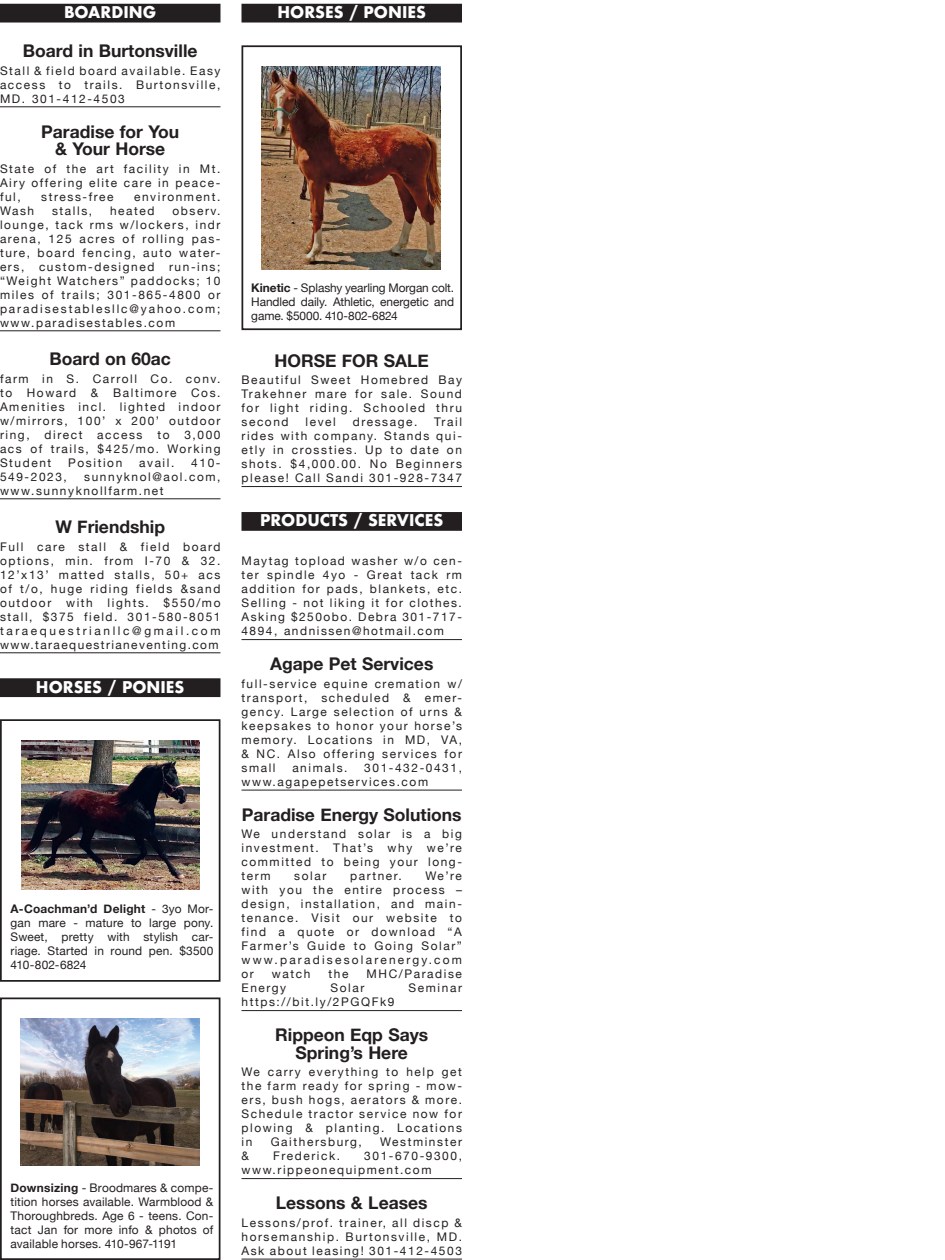
<style>
.page{position:relative;width:945px;height:1260px;background:#fff}
.page>*{position:absolute;margin:0;border:0;box-sizing:border-box;transform-origin:0 0}
.t1{font:700 17.5px/17.5px "Helvetica Neue";color:#231f20;text-align:center}
.t2{font:700 15.75px "Futura";color:#fff}
.t3{font:11.9px/14px "Helvetica Neue";letter-spacing:.135em;color:#231f20;text-align:justify}
.s1{font-weight:700}
</style>
<div class="page">
<div style="left:0;top:4px;width:220px;height:19px;background:#231f20"></div>
<hr style="left:0;top:106px;width:220px;height:1px;background:#231f20">
<hr style="left:0;top:330px;width:220px;height:1px;background:#231f20">
<hr style="left:0;top:498px;width:220px;height:1px;background:#231f20">
<hr style="left:0;top:652px;width:220px;height:1px;background:#231f20">
<div style="left:0;top:678px;width:220px;height:19px;background:#231f20"></div>
<div style="left:241px;top:4px;width:221px;height:19px;background:#231f20"></div>
<hr style="left:241px;top:486px;width:221px;height:1px;background:#231f20">
<div style="left:241px;top:512px;width:221px;height:19px;background:#231f20"></div>
<hr style="left:241px;top:639px;width:221px;height:1px;background:#231f20">
<hr style="left:241px;top:790px;width:221px;height:1px;background:#231f20">
<hr style="left:241px;top:1010px;width:221px;height:1px;background:#231f20">
<hr style="left:241px;top:1178px;width:221px;height:1px;background:#231f20">
<hr style="left:241px;top:1259px;width:221px;height:1px;background:#231f20">
<div style="left:0;top:719px;width:220px;height:263px;border:2px solid #231f20"></div>
<img style="left:21px;top:740px;width:178px;height:149px">
<div style="left:242px;top:45px;width:220px;height:285px;border:2px solid #231f20"></div>
<img style="left:262px;top:66px;width:179px;height:204px">
<div style="left:0;top:998px;width:220px;height:262px;border:2px solid #231f20"></div>
<img style="left:21px;top:1018px;width:179px;height:148px">
<h2 class="t2" style="left:64px;top:1px;width:94px">BOARDING</h2>
<h1 class="t1" style="left:23px;top:43px;width:176px">Board in Burtonsville</h1>
<p class="t3" style="left:0;top:64px;width:222px">Stall &amp; field board available. Easy access to trails. Burtonsville, MD. 301-412-4503</p>
<h1 class="t1" style="left:41px;top:123px;width:140px">Paradise for You &amp; Your Horse</h1>
<p class="t3" style="left:0;top:162px;width:222px">State of the art facility in Mt.<br>Airy offering elite care in peace&shy;ful,</p>
<p class="t3" style="left:41px;top:190px;width:74px">stress-free</p>
<p class="t3" style="left:134px;top:190px;width:88px">environment.</p>
<p class="t3" style="left:0;top:204px;width:222px;text-indent:172px">observ. lounge, tack rms w/lockers, indr arena, 125 acres of rolling pas&shy;ture, board fencing, auto water&shy;ers, custom-designed run-ins; “Weight Watchers” paddocks; 10 miles of trails; 301-865-4800 or paradisestablesllc@yahoo.com; www.paradisestables.com</p>
<h1 class="t1" style="left:49px;top:351px;width:123px">Board on 60ac</h1>
<p class="t3" style="left:0;top:372px;width:222px">farm in S. Carroll Co. conv. to Howard &amp; Baltimore Cos.<br>Amenities incl. lighted indoor w/mirrors, 100’ x 200’ outdoor ring, direct access to 3,000 acs of trails, $425/mo. Working Student</p>
<p class="t3" style="left:0;top:204px;width:36px">Wash</p>
<p class="t3" style="left:52px;top:204px;width:42px">stalls,</p>
<p class="t3" style="left:110px;top:204px;width:46px">heated</p>
<p class="t3" style="left:68px;top:456px;width:56px">Position</p>
<p class="t3" style="left:139px;top:456px;width:37px">avail.</p>
<p class="t3" style="left:191px;top:456px;width:31px">410-</p>
<p class="t3" style="left:0;top:470px;width:222px;text-indent:84px">sunnyknol@aol.com, www.sunnyknollfarm.net</p>
<h1 class="t1" style="left:55px;top:519px;width:111px">W Friendship</h1>
<p class="t3" style="left:0;top:540px;width:222px">Full care stall &amp; field board options, min. from I-70 &amp; 32.<br>12’x13’ matted stalls, 50+ acs of t/o, huge riding fields &amp;sand outdoor with lights. $550/mo stall, $375 field. 301-580-8051 taraequestrianllc@gmail.com www.taraequestrianeventing.com</p>
<h2 class="t2" style="left:36px;top:675px;width:150px">HORSES / PONIES</h2>
<p class="t3" style="left:0;top:470px;width:68px">549-2023,</p>
<p class="t3" style="left:11px;top:903px;width:204px"><span class="s1">A-Coachman’d Delight</span> - 3yo Mor&shy;gan mare - mature to large pony.<br>Sweet, pretty with stylish car&shy;riage. Started in round pen. $3500<br>410-802-6824</p>
<p class="t3" style="left:11px;top:1181px;width:204px"><span class="s1">Downsizing</span> - Broodmares &amp; compe&shy;tition horses available. Warmblood &amp; Thoroughbreds. Age 6 - teens. Con&shy;tact Jan for more info &amp; photos of available horses. 410-967-1191</p>
<h2 class="t2" style="left:277px;top:1px;width:150px">HORSES / PONIES</h2>
<p class="t3" style="left:251px;top:281px;width:204px"><span class="s1">Kinetic</span> - Splashy yearling Morgan colt.<br>Handled daily. Athletic, energetic and game. $5000. 410-802-6824</p>
<h1 class="t1" style="left:275px;top:352px;width:156px">HORSE FOR SALE</h1>
<p class="t3" style="left:241px;top:374px;width:222px">Beautiful Sweet Homebred Bay Trakehner mare for sale. Sound for light riding. Schooled thru second</p>
<p class="t3" style="left:241px;top:416px;width:222px;text-indent:193px">Trail rides with company. Stands qui&shy;etly in crossties. Up to date on shots. $4,000.00. No Beginners please! Call Sandi 301-928-7347</p>
<h2 class="t2" style="left:260px;top:509px;width:185px">PRODUCTS / SERVICES</h2>
<p class="t3" style="left:241px;top:555px;width:222px">Maytag topload washer w/o cen&shy;ter spindle 4yo - Great tack rm addition for pads, blankets, etc.<br>Selling - not liking it for clothes.<br>Asking $250obo. Debra 301-717- 4894, andnissen@hotmail.com</p>
<h1 class="t1" style="left:270px;top:656px;width:165px">Agape Pet Services</h1>
<p class="t3" style="left:241px;top:677px;width:222px">full-service equine cremation w/ transport, scheduled &amp; emer&shy;gency. Large selection of urns &amp; keepsakes to honor your horse’s memory. Locations in MD, VA, &amp; NC. Also offering services for small</p>
<p class="t3" style="left:306px;top:416px;width:32px">level</p>
<p class="t3" style="left:353px;top:416px;width:66px">dressage.</p>
<p class="t3" style="left:292px;top:761px;width:57px">animals.</p>
<p class="t3" style="left:241px;top:761px;width:222px;text-indent:123px">301-432-0431, www.agapepetservices.com</p>
<h1 class="t1" style="left:242px;top:806px;width:221px">Paradise Energy Solutions</h1>
<p class="t3" style="left:241px;top:828px;width:222px">We understand solar is a big investment. That’s why we’re committed to being your long&shy;term</p>
<p class="t3" style="left:241px;top:870px;width:222px;text-indent:184px">We’re with you the entire process – design, installation, and main&shy;tenance. Visit our website to find a quote or download “A Farmer’s Guide to Going Solar” www.paradisesolarenergy.com or</p>
<p class="t3" style="left:294px;top:870px;width:34px">solar</p>
<p class="t3" style="left:350px;top:870px;width:53px">partner.</p>
<p class="t3" style="left:272px;top:968px;width:40px">watch</p>
<p class="t3" style="left:329px;top:968px;width:21px">the</p>
<p class="t3" style="left:367px;top:968px;width:97px">MHC/Paradise</p>
<p class="t3" style="left:241px;top:982px;width:46px">Energy</p>
<p class="t3" style="left:330px;top:982px;width:35px">Solar</p>
<p class="t3" style="left:409px;top:982px;width:55px">Seminar</p>
<p class="t3" style="left:241px;top:996px;width:154px">https://bit.ly/2PGQFk9</p>
<h1 class="t1" style="left:275px;top:1027px;width:154px">Rippeon Eqp Says<br>Spring’s Here</h1>
<p class="t3" style="left:241px;top:1066px;width:222px">We carry everything to help get the farm ready for spring - mow&shy;ers, bush hogs, aerators &amp; more.<br>Schedule tractor service now for plowing &amp; planting. Locations in</p>
<p class="t3" style="left:271px;top:1136px;width:93px">Gaithersburg,</p>
<p class="t3" style="left:380px;top:1136px;width:83px">Westminster</p>
<p class="t3" style="left:241px;top:1150px;width:9px">&amp;</p>
<p class="t3" style="left:273px;top:1150px;width:69px">Frederick.</p>
<p class="t3" style="left:241px;top:1150px;width:222px;text-indent:123px">301-670-9300, www.rippeonequipment.com</p>
<h1 class="t1" style="left:276px;top:1195px;width:153px">Lessons &amp; Leases</h1>
<p class="t3" style="left:241px;top:1216px;width:222px">Lessons/prof. trainer, all discp &amp; horsemanship. Burtonsville, MD.<br>Ask about leasing! 301-412-4503</p>
</div>
